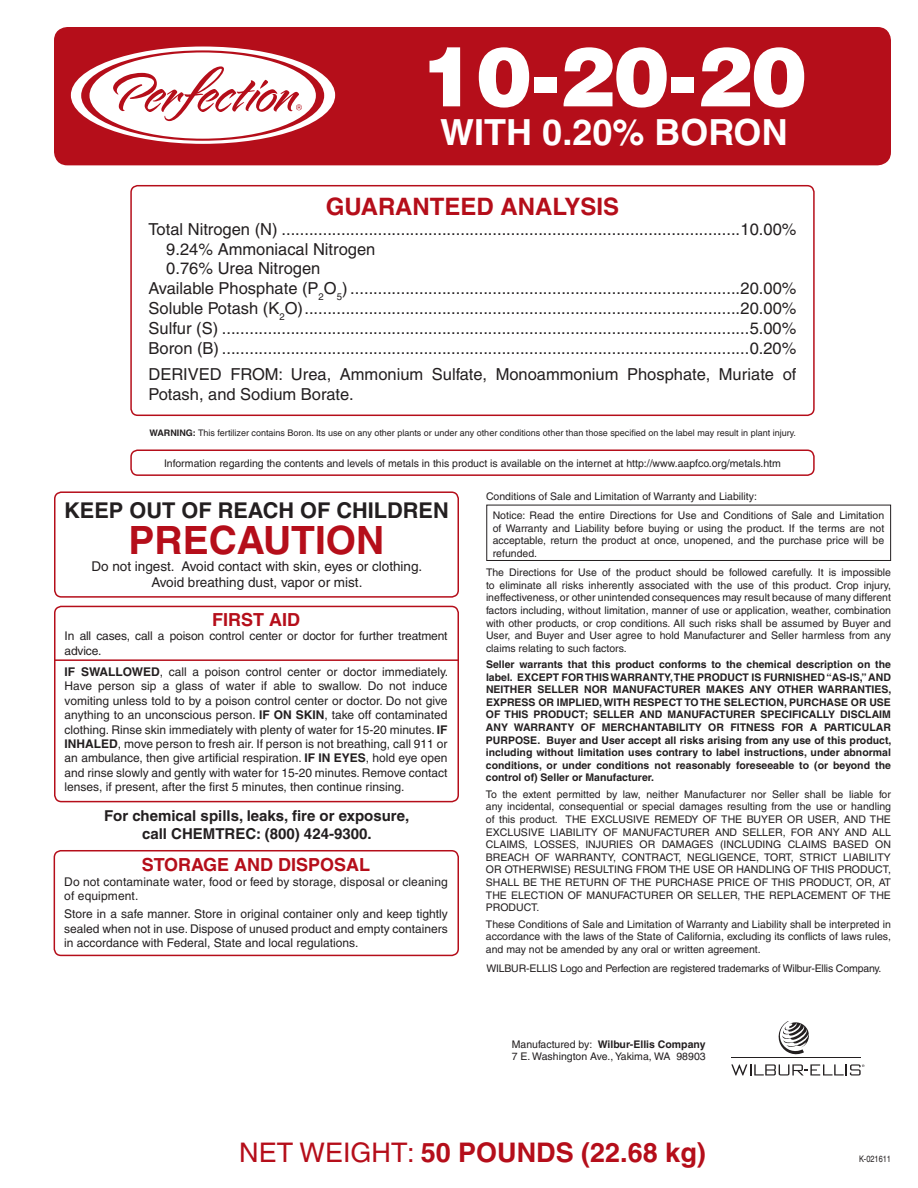
<style>
.page{position:relative;width:918px;height:1188px;background:#fff}
.page>*{position:absolute;margin:0;border:0;box-sizing:border-box;transform-origin:0 0}
.t1{font:900 82.5px "Helvetica";color:#fff}
.t2{font:700 39px "Helvetica";color:#b50e1a}
.t3{font:700 36px "Helvetica";color:#fff}
.t4{font:27px "Helvetica";color:#b50e1a}
.t5{font:700 27px "Helvetica";color:#b50e1a}
.t6{font:700 24px "Helvetica";color:#b50e1a}
.t7{font:700 21.75px "Helvetica";color:#231f20}
.t8{font:700 18px "Helvetica";color:#b50e1a}
.t9{font:16.5px/19.8px "Helvetica";color:#231f20}
.t10{font:700 15px/18px "Helvetica";color:#231f20;text-align:center}
.t11{font:13.5px/16.2px "Helvetica";color:#231f20;text-align:center}
.t12{font:12px/14.4px "Helvetica";color:#231f20}
.t13{font:10.5px/12.6px "Helvetica";color:#231f20;text-align:justify}
.t14{font:700 10.5px/12.6px "Helvetica";color:#231f20;text-align:justify}
.t15{font:9px "Helvetica";color:#231f20}
.t16{font:condensed 9px "Helvetica";color:#231f20}
.t17{font:700 9px "Helvetica";color:#231f20}
.s1{font-weight:700}
</style>
<div class="page">
<div style="left:54px;top:850px;width:405px;height:106px;border:2px solid #b50e1a;border-radius:7px"></div>
<div style="left:130px;top:185px;width:685px;height:231px;border:2px solid #b50e1a;border-radius:7px"></div>
<div style="left:130px;top:449px;width:685px;height:27px;border:2px solid #b50e1a;border-radius:7px"></div>
<div style="left:54px;top:606px;width:405px;height:196px;border:2px solid #b50e1a;border-radius:7px"></div>
<hr style="left:54px;top:659px;width:405px;height:2px;background:#b50e1a">
<div style="left:486px;top:505px;width:405px;height:56px;border:1px solid #231f20"></div>
<div style="left:54px;top:491px;width:405px;height:107px;border:2px solid #b50e1a;border-radius:7px"></div>
<hr style="left:731px;top:1057px;width:130px;height:1px;background:#231f20">
<svg style="left:778px;top:1021px;width:31px;height:34px"></svg>
<svg style="left:731px;top:1064px;width:134px;height:12px"></svg>
<div style="left:54px;top:27px;width:837px;height:138px;background:#b50e1a;border-radius:14px"></div>
<div style="left:71px;top:47px;width:264px;height:97px;background:#fff;border-radius:50%"></div>
<svg style="left:81px;top:50px;width:243px;height:91px;background:#bb242f"></svg>
<div style="left:90px;top:52px;width:226px;height:87px;background:#fff;border-radius:50%"></div>
<svg style="left:113px;top:66px;width:189px;height:55px"></svg>
<h1 class="t1" style="left:421px;top:23px;width:387px">10-20-20</h1>
<h3 class="t3" style="left:440px;top:111px;width:24px">with</h3>
<h3 class="t3" style="left:542px;top:111px;width:242px">0.20% Boron</h3>
<h3 class="t6" style="left:326px;top:192px;width:295px">GUARANTEED ANALYSIS</h3>
<h3 class="t9" style="left:148px;top:219px;width:650px">Total Nitrogen (N) ....................................................................................................10.00%</h3>
<h3 class="t9" style="left:166px;top:239px;width:211px">9.24% Ammoniacal Nitrogen</h3>
<h3 class="t9" style="left:166px;top:259px;width:156px">0.76% Urea Nitrogen</h3>
<h3 class="t9" style="left:148px;top:279px;width:650px">Available Phosphate (P<sub>2</sub>O<sub>5</sub>) .....................................................................................20.00%</h3>
<h3 class="t9" style="left:149px;top:298px;width:650px">Soluble Potash (K<sub>2</sub>O)...............................................................................................20.00%</h3>
<h3 class="t9" style="left:149px;top:318px;width:649px">Sulfur (S) ...................................................................................................................5.00%</h3>
<h3 class="t9" style="left:149px;top:338px;width:649px">Boron (B) ...................................................................................................................0.20%</h3>
<h3 class="t9" style="left:149px;top:364px;width:649px">Derived From: Urea, Ammonium Sulfate, Monoammonium Phosphate, Muriate of<br>Potash, and Sodium Borate.</h3>
<p class="t17" style="left:149px;top:427px;width:15px">Warning</p>
<p class="t15" style="left:193px;top:427px;width:605px"><span class="s1">:</span> This fertilizer contains Boron. Its use on any other plants or under any other conditions other than those specified on the label may result in plant injury.</p>
<p class="t13" style="left:164px;top:457px;width:618px">I nformation regarding the contents and levels of metals in this product is available on the internet at http://www.aapfco.org/metals.htm</p>
<h3 class="t7" style="left:64px;top:498px;width:386px">KEEP OUT OF REACH OF CHILDREN</h3>
<h2 class="t2" style="left:129px;top:517px;width:257px">PRECAUTION</h2>
<p class="t11" style="left:91px;top:558px;width:332px">Do not ingest. Avoid contact with skin, eyes or clothing.<br>Avoid breathing dust, vapor or mist.</p>
<h3 class="t8" style="left:212px;top:609px;width:90px">FIRST AID</h3>
<p class="t12" style="left:65px;top:629px;width:384px">I n all cases, call a poison control center or doctor for further treatment advice.</p>
<p class="t12" style="left:65px;top:665px;width:385px;text-align:justify"><span class="s1">IF SWALLOWED</span>, call a poison control center or doctor immediately.<br>Have person sip a glass of water if able to swallow. Do not induce vomiting unless told to by a poison control center or doctor. Do not give anything to an unconscious person. <span class="s1">IF ON SKIN</span>, take off contaminated clothing. Rinse skin immediately with plenty of water for 15-20 minutes. <span class="s1">IF INHALED</span>, move person to fresh air. If person is not breathing, call 911 or an ambulance, then give artificial respiration. <span class="s1">IF IN EYES</span>, hold eye open and rinse slowly and gently with water for 15-20 minutes. Remove contact lenses, if present, after the first 5 minutes, then continue rinsing.</p>
<h3 class="t10" style="left:104px;top:807px;width:307px">For chemical spills, leaks, fire or exposure, call CHEMTREC: (800) 424-9300.</h3>
<h3 class="t8" style="left:142px;top:854px;width:230px">STORAGE AND DISPOSAL</h3>
<p class="t12" style="left:64px;top:874px;width:385px">Do not contaminate water, food or feed by storage, disposal or cleaning of equipment.</p>
<p class="t12" style="left:64px;top:907px;width:385px;text-align:justify">Store in a safe manner. Store in original container only and keep tightly sealed when not in use. Dispose of unused product and empty containers in accordance with Federal, State and local regulations.</p>
<p class="t13" style="left:493px;top:486px;width:393px;line-height:19.4px;text-indent:-7px">Conditions of Sale and Limitation of Warranty and Liability:<br>Notice: Read the entire Directions for Use and Conditions of Sale and Limitation</p>
<p class="t13" style="left:493px;top:522px;width:393px">of Warranty and Liability before buying or using the product. If the terms are not acceptable, return the product at once, unopened, and the purchase price will be refunded.</p>
<p class="t13" style="left:486px;top:566px;width:407px">The Directions for Use of the product should be followed carefully. It is impossible to eliminate all risks inherently associated with the use of this product. Crop injury, ineffectiveness, or other unintended consequences may result because of many different factors including, without limitation, manner of use or application, weather, combination with other products, or crop conditions. All such risks shall be assumed by Buyer and User, and Buyer and User agree to hold Manufacturer and Seller harmless from any claims relating to such factors.</p>
<p class="t14" style="left:486px;top:658px;width:407px">Seller warrants that this product conforms to the chemical description on the label. EXCEPT FOR THIS WARRANTY, THE PRODUCT IS FURNISHED “AS-IS,” AND NEITHER SELLER NOR MANUFACTURER MAKES ANY OTHER WARRANTIES, EXPRESS OR IMPLIED, WITH RESPECT TO THE SELECTION, PURCHASE OR USE OF THIS PRODUCT; SELLER AND MANUFACTURER SPECIFICALLY DISCLAIM ANY WARRANTY OF MERCHANTABILITY OR FITNESS FOR A PARTICULAR PURPOSE. Buyer and User accept all risks arising from any use of this product, including without limitation uses contrary to label instructions, under abnormal conditions, or under conditions not reasonably foreseeable to (or beyond the control of) Seller or Manufacturer.</p>
<p class="t13" style="left:486px;top:788px;width:407px">To the extent permitted by law, neither Manufacturer nor Seller shall be liable for any incidental, consequential or special damages resulting from the use or handling of this product. THE EXCLUSIVE</p>
<p class="t13" style="left:654px;top:813px;width:9px">REME</p>
<p class="t13" style="left:685px;top:813px;width:200px">DY OF THE BUYER OR USER, AND THE</p>
<p class="t13" style="left:486px;top:826px;width:407px;text-indent:229px">AND SELLER , FOR ANY AND ALL CLAIMS, LOSSES, I NJURIES OR DAMAGES (I NCLUDI NG CLAIMS BASED ON BREACH OF WARRANTY, CONTRACT, NEG LIGENCE, TORT, STRI CT LIABI LITY OR OTHER</p>
<p class="t13" style="left:486px;top:826px;width:49px">EXCLUSIVE</p>
<p class="t13" style="left:550px;top:826px;width:146px">LIABI LITY OF MANUFACTURER</p>
<p class="t13" style="left:486px;top:863px;width:407px;text-indent:55px">WISE) RESULTI NG FROM THE USE OR HANDLI NG OF THIS PRODUCT, SHALL BE THE RETURN OF THE PURCHASE PRICE OF THIS PRODUCT, OR, AT THE ELECTION OF MANUFACTURER</p>
<p class="t13" style="left:677px;top:889px;width:142px">OR SELLER, THE REPLACEME</p>
<p class="t13" style="left:834px;top:889px;width:51px">NT OF THE</p>
<p class="t13" style="left:486px;top:899px;width:407px;line-height:16.4px">PRODUCT.<br>These Conditions of Sale and Limitation of Warranty and Liability shall be interpreted in</p>
<p class="t13" style="left:486px;top:930px;width:406px">accordance with the laws of the State of California, excluding its conflicts of laws rules, and may not be amended by any oral or written agreement.</p>
<p class="t13" style="left:486px;top:962px;width:397px">WI LBUR-ELLI S Logo and Perfection are registered trademarks of Wilbur-Ellis Company.</p>
<p class="t13" style="left:512px;top:1038px;width:195px">Manufactured by: <span class="s1">Wilbur-Ellis Company<br></span>7 E. Washington Ave., Yakima, WA 98903</p>
<h3 class="t4" style="left:239px;top:1136px;width:278px">Net Weight: <span class="s1">50 Pounds</span></h3>
<h3 class="t5" style="left:581px;top:1136px;width:126px">(22.68 kg)</h3>
<p class="t16" style="left:859px;top:1153px;width:34px">K-021611</p>
</div>
